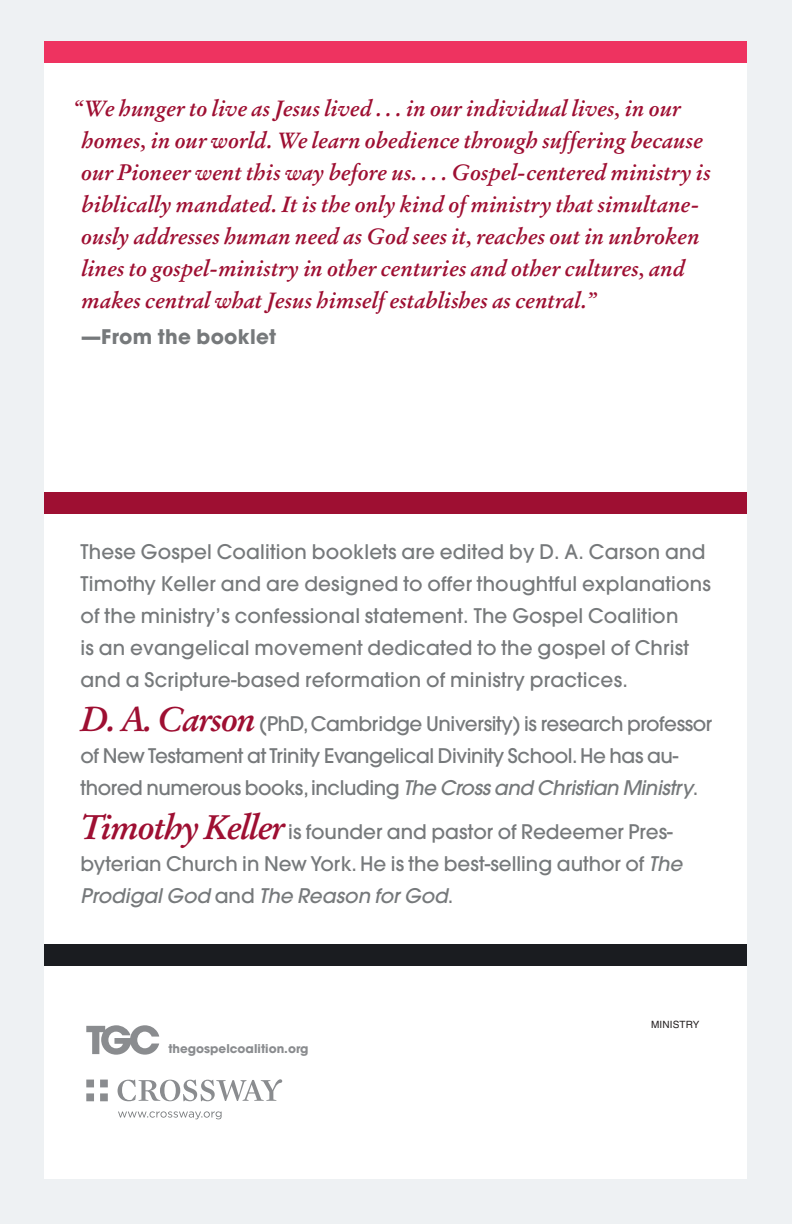
<style>
.page{position:relative;width:792px;height:1224px;background:#eef1f3}
.page>*{position:absolute;margin:0;border:0;box-sizing:border-box;transform-origin:0 0}
.Editors{font:22px/32px "Stempel Garamond Bold Italic Os F";color:#9e0f32}
.Author{font:500 20px/32px "Avant Garde";letter-spacing:.01em;color:#76797b}
.Author-2{font:500 20px/32px "Avant Garde";letter-spacing:-.02em;color:#76797b}
.Author-3{font:700 20px "ITC Avant Garde Pro";letter-spacing:.015em;color:#76797b}
.t1{font:700 12px "ITC Avant Garde Pro";color:#8a8c8f}
.t2{font:10px "Helvetica";letter-spacing:.01em;color:#231f20}
.s1{font-family:"Stempel Garamond Bold Italic Os F";font-weight:400;font-size:34px;color:#9e0f32}
.s2{font-style:italic}
</style>
<div class="page">
<div style="left:45px;top:45px;width:702px;height:1134px;background:#fff"></div>
<svg style="left:86px;top:1080px;width:22px;height:21px"></svg>
<svg style="left:118px;top:1079px;width:164px;height:22px"></svg>
<svg style="left:118px;top:1111px;width:104px;height:8px"></svg>
<svg style="left:86px;top:1025px;width:73px;height:30px"></svg>
<div style="left:45px;top:944px;width:702px;height:22px;background:#1a1c20"></div>
<div style="left:45px;top:41px;width:702px;height:22px;background:#ee3360"></div>
<div style="left:45px;top:493px;width:702px;height:21px;background:#9e0f32"></div>
<p class="Editors" style="left:81px;top:92px;width:631px;text-indent:-9px">“We hunger to live as Jesus lived . . . in our individual lives, in our homes, in our world. We learn obedience through suffering because our Pioneer went this way before us. . . . Gospel-centered ministry is biblically mandated. It is the only kind of ministry that simultane&shy;ously addresses human need as God sees it, reaches out in unbroken lines to gospel-ministry in other centuries and other cultures, and makes central what Jesus himself establishes as central.”</p>
<p class="Author-3" style="left:81px;top:323px;width:197px">—From the booklet</p>
<p class="Author" style="left:81px;top:536px;width:632px">These Gospel Coalition booklets are edited by D. A. Carson and Timothy Keller and are designed to offer thoughtful explanations of the ministry’s confessional statement. The Gospel Coalition<br>is an evangelical movement dedicated to the gospel of Christ and a Scripture-based reformation of ministry practices.</p>
<p class="Author-2" style="left:81px;top:708px;width:633px"><span class="s1">D. A. Carson</span> (PhD, Cambridge University) is research professor of New Testament at Trinity Evangelical Divinity School. He has au&shy;thored numerous books, including <span class="s2">The Cross and Christian Ministry</span>.</p>
<p class="Author" style="left:81px;top:816px;width:603px"><span class="s1">Timothy Keller</span> is founder and pastor of Redeemer Pres&shy;byterian Church in New York. He is the best-selling author of <span class="s2">The<br>Prodigal God</span> and <span class="s2">The Reason for God</span>.</p>
<p class="t1" style="left:168px;top:1040px;width:142px">thegospelcoalition.org</p>
<p class="t2" style="left:651px;top:1019px;width:50px">MINISTRY</p>
</div>
